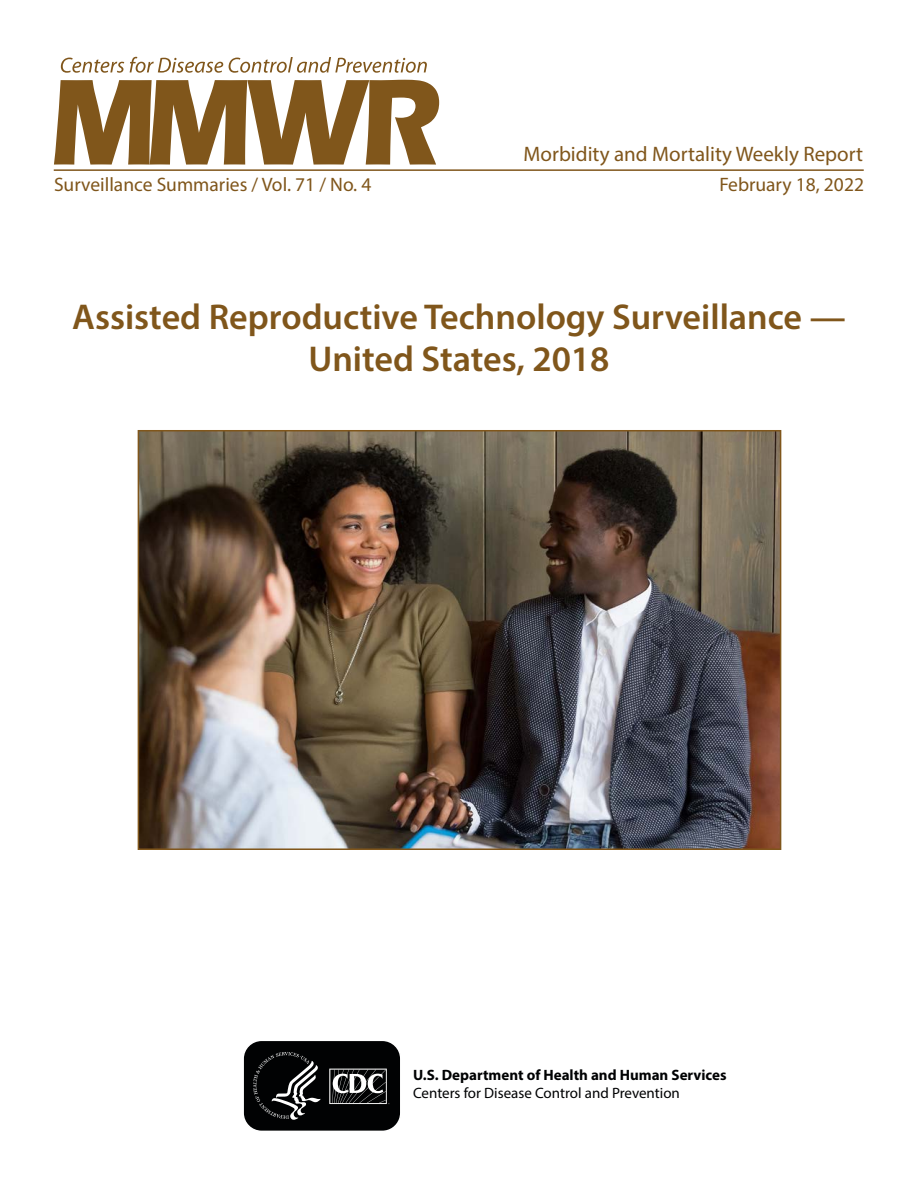
<style>
.page{position:relative;width:918px;height:1188px;background:#fff}
.page>*{position:absolute;margin:0;border:0;box-sizing:border-box;transform-origin:0 0}
.cover_title{font:600 36px/42px "Myriad Pro";color:#80561b;text-align:center}
.t1{font:21px "Myriad Pro";color:#80561b}
.cover_date_vol{font:19.5px "Myriad Pro";color:#80561b}
.t2{font:700 15px/18px "Myriad Pro";color:#010203}
.s1{font-weight:400}
</style>
<div class="page">
<hr style="left:54px;top:169px;width:810px;height:2px;background:#80561b">
<svg style="left:54px;top:80px;width:385px;height:85px"></svg>
<svg style="left:61px;top:57px;width:366px;height:16px"></svg>
<svg style="left:243px;top:1042px;width:157px;height:89px;background:#222324"></svg>
<img style="left:141px;top:433px;width:637px;height:414px">
<div style="left:138px;top:430px;width:643px;height:420px;border:2px solid #80561b"></div>
<p class="t1" style="left:524px;top:141px;width:341px">Morbidity and Mortality Weekly Report</p>
<p class="cover_date_vol" style="left:54px;top:172px;width:319px">Surveillance Summaries / Vol. 71 / No. 4</p>
<p class="cover_date_vol" style="left:719px;top:172px;width:146px">February 18, 2022</p>
<p class="cover_title" style="left:72px;top:295px;width:775px">Assisted Reproductive Technology Surveillance —<br>United States, 2018</p>
<p class="t2" style="left:413px;top:1066px;width:315px">U.S. Department of Health and Human Services<br><span class="s1">Centers for Disease Control and Prevention</span></p>
</div>
